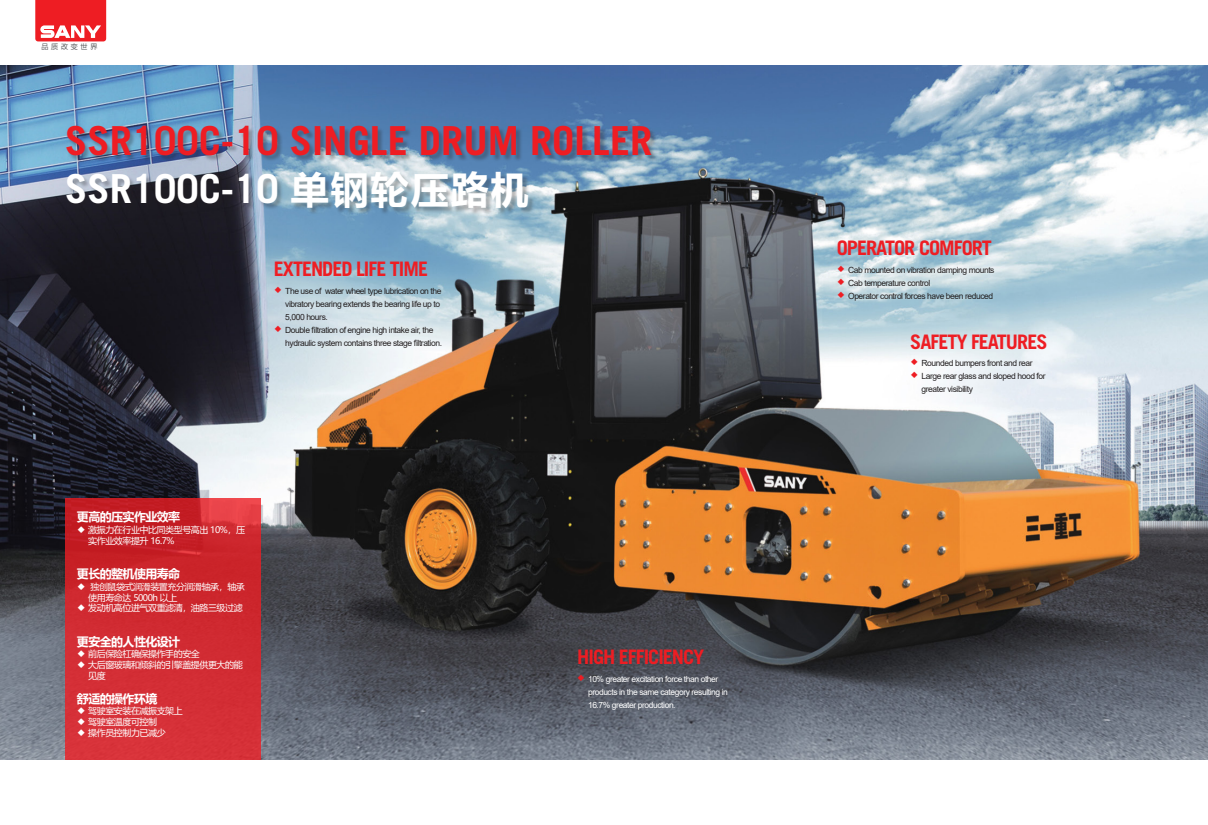
<style>
.page{position:relative;width:1208px;height:825px;background:#fff}
.page>*{position:absolute;margin:0;border:0;box-sizing:border-box;transform-origin:0 0}
.t1{font:700 40px "Trade Gothic LT Std";color:#ee1d23}
.t2{font:700 40px "Trade Gothic LT Std";color:#fff}
.t3{font:700 20px "Trade Gothic LT Std";letter-spacing:-.05em;color:#ee1d23}
.t4{font:700 12px "Microsoft Ya Hei";letter-spacing:-.05em;color:#fff}
.t5{font:9px/10.8px "Microsoft Ya Hei";letter-spacing:-.05em;color:#fff}
.t6{font:8.5px/13px "Arial";letter-spacing:-.05em;color:#231f20}
.t7{font:8.5px/13px "Arial";letter-spacing:-.05em;color:#fff}
.t8{font:7px "Microsoft Ya Hei";letter-spacing:.4em;color:#57585a}
.s1{font-family:"FZLTCHK GBK1 0";font-weight:400}
.s2{font-family:"FZLTHK GBK1 0";color:#ee1d23}
.s3{font-family:"FZLTHK GBK1 0"}
</style>
<div class="page">
<img style="left:0;top:65px;width:1208px;height:695px">
<div style="left:68px;top:127px;width:590px;height:35px;background:#231f20;opacity:.3"></div>
<div style="left:68px;top:172px;width:467px;height:43px;background:#231f20;opacity:.3"></div>
<div style="left:65px;top:498px;width:195px;height:262px;background:linear-gradient(to bottom,#c82127,#d8333a)"></div>
<svg style="left:35px;top:0;width:71px;height:41px"></svg>
<p class="t8" style="left:41px;top:42px;width:58px">品质改变世界</p>
<p class="t1" style="left:65px;top:116px;width:588px">SSR100C-10 SINGLE DRUM ROLLER</p>
<p class="t2" style="left:65px;top:164px;width:466px">SSR100C-10 <span class="s1">单钢轮压路机</span></p>
<p class="t3" style="left:274px;top:257px;width:156px">EXTENDED LIFE TIME</p>
<p class="t6" style="left:285px;top:284px;width:158px;text-indent:-11px"><span class="s2">◆</span> The use of water wheel type lubrication on the vibratory bearing extends the bearing life up to<br>5,000 hours.</p>
<p class="t6" style="left:285px;top:323px;width:158px;text-indent:-11px"><span class="s2">◆</span> Double filtration of engine high intake air, the hydraulic system contains three stage filtration.</p>
<p class="t4" style="left:77px;top:508px;width:105px">更高的压实作业效率</p>
<p class="t5" style="left:88px;top:524px;width:158px;text-indent:-11px"><span class="s3">◆</span> 激振力在行业中比同类型号高出 10%，压实作业效率提升 16.7%</p>
<p class="t4" style="left:77px;top:565px;width:105px">更长的整机使用寿命</p>
<p class="t5" style="left:88px;top:581px;width:158px;text-indent:-11px"><span class="s3">◆</span> 独创鼠袋式润滑装置充分润滑轴承，轴承使用寿命达 5000h 以上</p>
<p class="t5" style="left:77px;top:602px;width:167px"><span class="s3">◆</span> 发动机高位进气双重滤清，油路三级过滤</p>
<p class="t4" style="left:77px;top:633px;width:105px">更安全的人性化设计</p>
<p class="t5" style="left:77px;top:648px;width:124px"><span class="s3">◆</span> 前后保险杠确保操作手的安全</p>
<p class="t5" style="left:88px;top:659px;width:156px;text-indent:-11px"><span class="s3">◆</span> 大后窗玻璃和倾斜的引擎盖提供更大的能见度</p>
<p class="t4" style="left:77px;top:690px;width:82px">舒适的操作环境</p>
<p class="t5" style="left:77px;top:705px;width:107px"><span class="s3">◆</span> 驾驶室安装在减振支架上</p>
<p class="t5" style="left:77px;top:716px;width:82px"><span class="s3">◆</span> 驾驶室温度可控制</p>
<p class="t5" style="left:77px;top:727px;width:90px"><span class="s3">◆</span> 操作员控制力已减少</p>
<p class="t3" style="left:577px;top:645px;width:129px">HIGH EFFICIENCY</p>
<p class="t7" style="left:588px;top:672px;width:141px;text-indent:-11px"><span class="s2">◆</span> 10% greater excitation force than other products in the same category resulting in<br>16.7% greater production.</p>
<p class="t3" style="left:836px;top:236px;width:157px">OPERATOR COMFORT</p>
<p class="t6" style="left:836px;top:263px;width:159px"><span class="s2">◆</span> Cab mounted on vibration damping mounts</p>
<p class="t6" style="left:836px;top:276px;width:95px"><span class="s2">◆</span> Cab temperature control</p>
<p class="t6" style="left:836px;top:289px;width:158px"><span class="s2">◆</span> Operator control forces have been reduced</p>
<p class="t3" style="left:910px;top:329px;width:139px">SAFETY FEATURES</p>
<p class="t6" style="left:910px;top:356px;width:124px"><span class="s2">◆</span> Rounded bumpers front and rear</p>
<p class="t6" style="left:921px;top:369px;width:126px;text-indent:-11px"><span class="s2">◆</span> Large rear glass and sloped hood for greater visibility</p>
</div>
